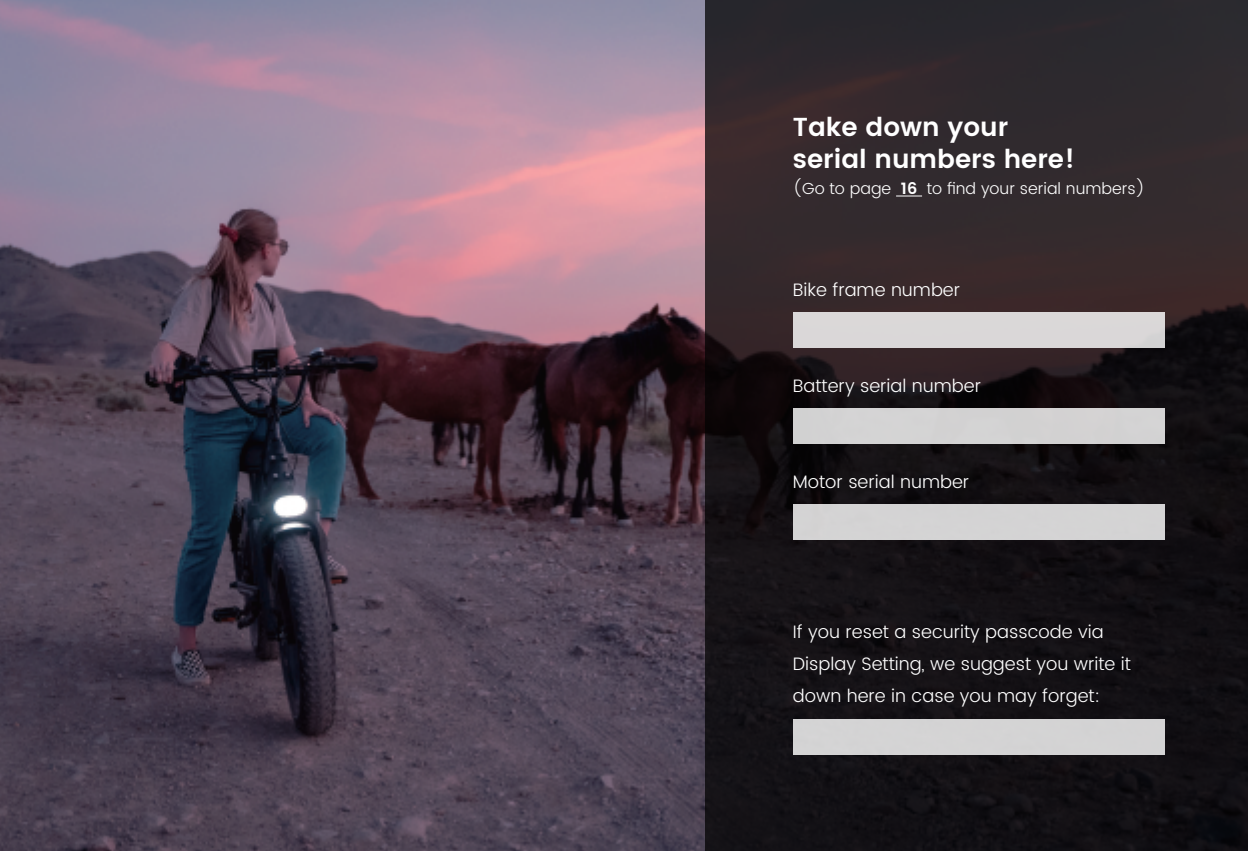
<style>
.page{position:relative;width:1248px;height:851px;background:#fff}
.page>*{position:absolute;margin:0;border:0;box-sizing:border-box;transform-origin:0 0}
.t1{font:600 26px/31.2px "Poppins";color:#fff}
.t2{font:300 18px/32px "Poppins";color:#fff}
.t3{font:300 16px "Poppins";color:#fff}
.s1{font-weight:600}
</style>
<div class="page">
<img style="left:0;top:0;width:706px;height:850px">
<svg style="left:706px;top:0;width:541px;height:850px;background:#201a1e"></svg>
<div style="left:792px;top:312px;width:372px;height:36px;background:#dad8d8"></div>
<div style="left:792px;top:408px;width:372px;height:36px;background:#d3d2d3"></div>
<div style="left:792px;top:504px;width:372px;height:36px;background:#d4d3d4"></div>
<div style="left:792px;top:719px;width:372px;height:35px;background:#d4d3d4"></div>
<svg style="left:896px;top:195px;width:26px;height:1px"></svg>
<h1 class="t1" style="left:792px;top:113px;width:284px">Take down your serial numbers here!</h1>
<p class="t3" style="left:792px;top:177px;width:353px">(Go to page <span class="s1">16</span> to find your serial numbers)</p>
<p class="t2" style="left:792px;top:274px;width:169px">Bike frame number</p>
<p class="t2" style="left:792px;top:370px;width:190px">Battery serial number</p>
<p class="t2" style="left:792px;top:466px;width:178px">Motor serial number</p>
<p class="t2" style="left:792px;top:616px;width:339px">If you reset a security passcode via<br>Display Setting, we suggest you write it down here in case you may forget:</p>
</div>
